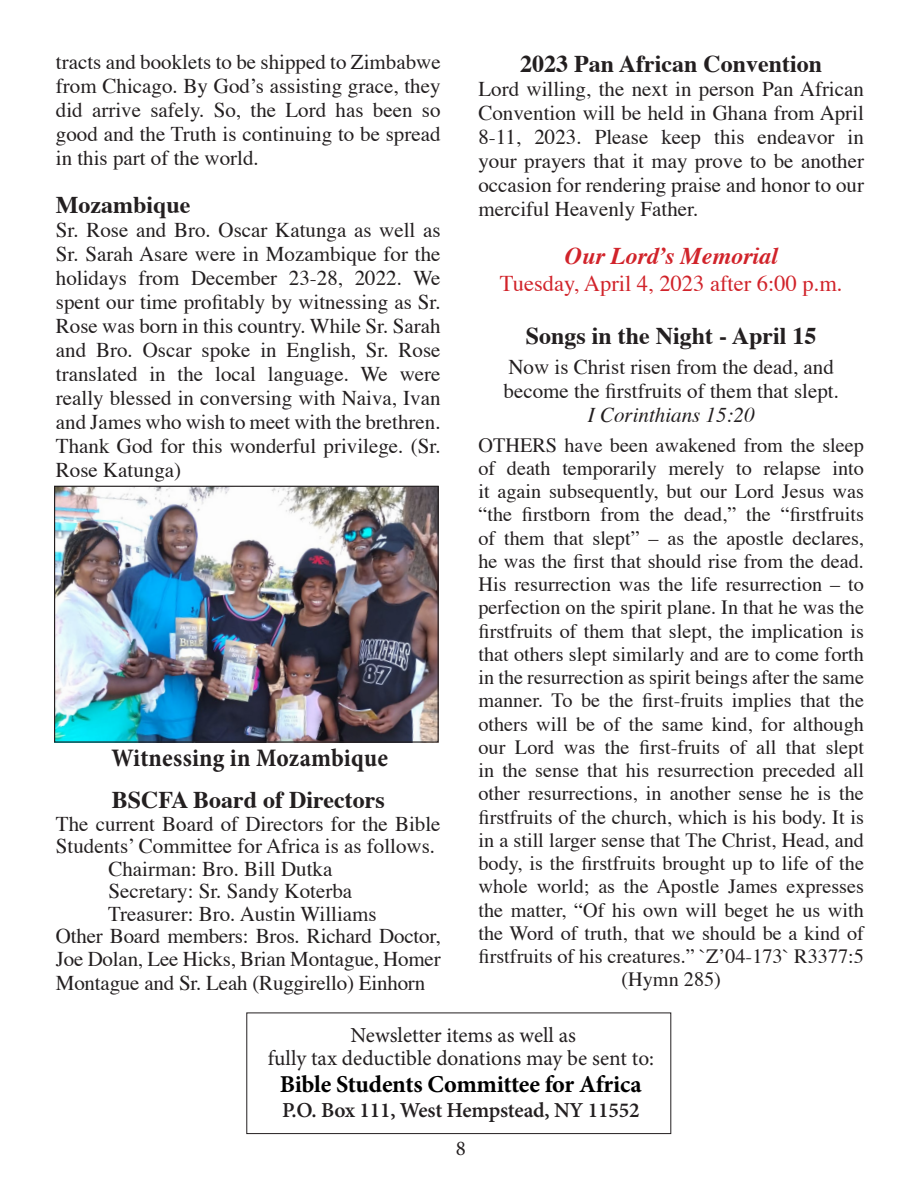
<style>
.page{position:relative;width:918px;height:1188px;background:#fff}
.page>*{position:absolute;margin:0;border:0;box-sizing:border-box;transform-origin:0 0}
.t1{font:700 condensed 25.5px "Minion Pro";letter-spacing:.005em;color:#231f20}
.t2{font:700 24.15px "Minion Pro";letter-spacing:-.015em;color:#000}
.t3{font:700 24px "Times";color:#231f20}
.t4{font:italic 700 24px "Times";color:#d1232a}
.t5{font:22.5px "Times";color:#d1232a}
.t6{font:21.3px "Minion Pro";color:#231f20}
.t7{font:600 21.3px "Minion Pro";letter-spacing:-.01em;color:#231f20}
.t8{font:21px/24px "Times";color:#231f20;text-align:justify}
.t9{font:italic 21px "Times";color:#231f20}
.t10{font:21px "Minion Pro";color:#231f20}
.t11{font:20.25px/23.2px "Times";color:#231f20;text-align:justify}
</style>
<div class="page">
<div style="left:246px;top:1013px;width:425px;height:121px;border:1px solid #231f20"></div>
<img style="left:56px;top:488px;width:381px;height:253px">
<div style="left:54px;top:486px;width:385px;height:257px;border:1px solid #231f20"></div>
<p class="t8" style="left:56px;top:51px;width:386px">tracts and booklets to be shipped to Zimbabwe from Chicago. By God’s assisting grace, they did arrive safely. So, the Lord has been so good and the Truth is continuing to be spread in this part of the world.</p>
<p class="t3" style="left:56px;top:188px;width:136px">Mozambique</p>
<p class="t8" style="left:56px;top:219px;width:386px">Sr. Rose and Bro. Oscar Katunga as well as Sr. Sarah Asare were in Mozambique for the holidays from December 23-28, 2022. We spent our time profitably by witnessing as Sr.<br>Rose was born in this country. While Sr. Sarah and Bro. Oscar spoke in English, Sr. Rose translated in the local language. We were really blessed in conversing with Naiva, Ivan and James who wish to meet with the brethren.<br>Thank God for this wonderful privilege. (Sr.<br>Rose Katunga)</p>
<p class="t1" style="left:112px;top:740px;width:278px">Witnessing in Mozambique</p>
<p class="t3" style="left:112px;top:784px;width:275px">BSCFA Board of Directors</p>
<p class="t8" style="left:56px;top:813px;width:386px;line-height:22.5px">The current Board of Directors for the Bible<br>Students’ Committee for Africa is as follows.</p>
<p class="t8" style="left:108px;top:858px;width:226px">Chairman: Bro. Bill Dutka</p>
<p class="t8" style="left:108px;top:880px;width:245px">Secretary: Sr. Sandy Koterba</p>
<p class="t8" style="left:108px;top:903px;width:270px">Treasurer: Bro. Austin Williams</p>
<p class="t8" style="left:56px;top:926px;width:386px;line-height:23.2px">Other Board members: Bros. Richard Doctor, Joe Dolan, Lee Hicks, Brian Montague, Homer Montague and Sr. Leah (Ruggirello) Einhorn</p>
<p class="t3" style="left:520px;top:48px;width:304px">2023 Pan African Convention</p>
<p class="t8" style="left:478px;top:78px;width:387px">Lord willing, the next in person Pan African Convention will be held in Ghana from April 8-11, 2023. Please keep this endeavor in your prayers that it may prove to be another occasion for rendering praise and honor to our merciful Heavenly Father.</p>
<p class="t4" style="left:565px;top:240px;width:214px">Our Lord’s Memorial</p>
<p class="t5" style="left:500px;top:269px;width:344px">Tuesday, April 4, 2023 after 6:00 p.m.</p>
<p class="t3" style="left:526px;top:319px;width:292px">Songs in the Night - April 15</p>
<p class="t8" style="left:504px;top:356px;width:337px">Now is Christ risen from the dead, and become the firstfruits of them that slept.</p>
<p class="t9" style="left:588px;top:401px;width:168px">I Corinthians 15:20</p>
<p class="t11" style="left:478px;top:434px;width:387px">OTHERS have been awakened from the sleep of death temporarily merely to relapse into it again subsequently, but our Lord Jesus was “the firstborn from the dead,” the “firstfruits of them that slept” – as the apostle declares, he was the first that should rise from the dead.<br>His resurrection was the life resurrection – to perfection on the spirit plane. In that he was the firstfruits of them that slept, the implication is that others slept similarly and are to come forth in the resurrection as spirit beings after the same manner. To be the first-fruits implies that the others will be of the same kind, for although our Lord was the first-fruits of all that slept in the sense that his resurrection preceded all other resurrections, in another sense he is the firstfruits of the church, which is his body. It is in a still larger sense that The Christ, Head, and body, is the firstfruits brought up to life of the whole world; as the Apostle James expresses the matter, “Of his own will beget he us with the Word of truth, that we should be a kind of firstfruits of his creatures.” `Z’04-173` R3377:5</p>
<p class="t11" style="left:621px;top:969px;width:101px">(Hymn 285)</p>
<p class="t6" style="left:351px;top:1021px;width:227px">Newsletter items as well as</p>
<p class="t6" style="left:268px;top:1044px;width:388px">fully tax deductible donations may be sent to:</p>
<p class="t2" style="left:280px;top:1067px;width:363px">Bible Students Committee for Africa</p>
<p class="t7" style="left:282px;top:1096px;width:359px">P.O. Box 111, West Hempstead, NY 11552</p>
<p class="t10" style="left:456px;top:1134px;width:12px">8</p>
</div>
